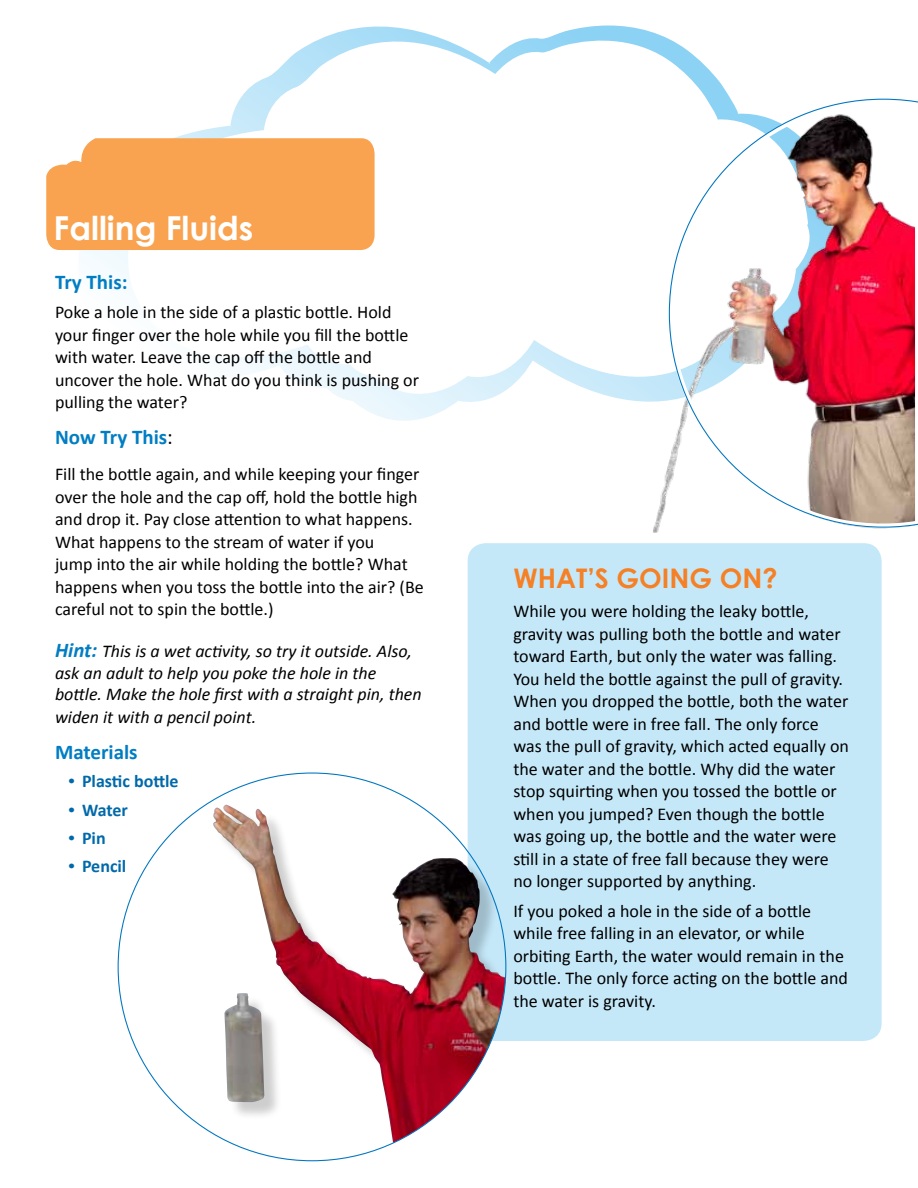
<style>
.page{position:relative;width:918px;height:1188px;background:#fff}
.page>*{position:absolute;margin:0;border:0;box-sizing:border-box;transform-origin:0 0}
.t1{font:700 33px "Century Gothic";color:#fff}
.t2{font:700 27px "Century Gothic";color:#f58025}
.t3{font:700 21px "Calibri";color:#007dc3}
.t4{font:18px/22.5px "Calibri";color:#000}
.t5{font:italic 18px/21.6px "Calibri";color:#000}
.t6{font:700 18px "Calibri";color:#0069aa}
.s1{font-weight:400;color:#000}
.s2{font-weight:700;font-size:21px;color:#007dc3}
.s3{font-family:"Times New Roman"}
</style>
<div class="page">
<svg style="left:82px;top:25px;width:629px;height:396px"></svg>
<img style="left:601px;top:72px;width:293px;height:461px">
<svg style="left:797px;top:528px;width:97px;height:18px"></svg>
<div style="left:468px;top:543px;width:414px;height:498px;background:#c5e8f9;border-radius:18px"></div>
<div style="left:46px;top:138px;width:329px;height:112px;background:#f9a350"></div>
<img style="left:669px;top:99px;width:249px;height:429px">
<svg style="left:783px;top:185px;width:22px;height:13px"></svg>
<div style="left:195px;top:807px;width:311px;height:354px;background:#000;opacity:.2"></div>
<p class="t1" style="left:54px;top:203px;width:201px">Falling Fluids</p>
<h3 class="t3" style="left:55px;top:269px;width:74px">Try This:</h3>
<p class="t4" style="left:55px;top:300px;width:365px">Poke a hole in the side of a plastic bottle. Hold your finger over the hole while you fill the bottle with water. Leave the cap off the bottle and uncover the hole. What do you think is pushing or pulling the water?</p>
<h3 class="t3" style="left:55px;top:424px;width:119px">Now Try This<span class="s1">:</span></h3>
<p class="t4" style="left:55px;top:462px;width:370px">Fill the bottle again, and while keeping your finger over the hole and the cap off, hold the bottle high and drop it. Pay close attention to what happens.<br>What happens to the stream of water if you<br>jump into the air while holding the bottle? What happens when you toss the bottle into the air? (Be careful not to spin the bottle.)</p>
<p class="t5" style="left:55px;top:640px;width:368px"><span class="s2">Hint:</span> This is a wet activity, so try it outside. Also, ask an adult to help you poke the hole in the bottle. Make the hole first with a straight pin, then</p>
<p class="t5" style="left:55px;top:705px;width:203px">widen it with a pencil point.</p>
<h3 class="t3" style="left:55px;top:739px;width:84px">Materials</h3>
<p class="t6" style="left:69px;top:770px;width:112px"><span class="s3">•</span> Plastic bottle</p>
<p class="t6" style="left:69px;top:798px;width:61px"><span class="s3">•</span> Water</p>
<p class="t6" style="left:69px;top:827px;width:39px"><span class="s3">•</span> Pin</p>
<p class="t6" style="left:69px;top:855px;width:59px"><span class="s3">•</span> Pencil</p>
<h2 class="t2" style="left:513px;top:558px;width:266px">WHAT’S GOING ON?</h2>
<p class="t4" style="left:513px;top:599px;width:329px">While you were holding the leaky bottle, gravity was pulling both the bottle and water</p>
<p class="t4" style="left:513px;top:644px;width:325px">toward Earth, but only the water was falling.</p>
<p class="t4" style="left:513px;top:667px;width:337px">You held the bottle against the pull of gravity.<br>When you dropped the bottle, both the water and bottle were in free fall. The only force was the pull of gravity, which acted equally on the water and the bottle. Why did the water</p>
<p class="t4" style="left:513px;top:779px;width:325px">stop squirting when you tossed the bottle or when you jumped? Even though the bottle was going up, the bottle and the water were still in a state of free fall because they were</p>
<p class="t4" style="left:513px;top:869px;width:244px">no longer supported by anything.</p>
<p class="t4" style="left:513px;top:899px;width:336px">If you poked a hole in the side of a bottle while free falling in an elevator, or while orbiting Earth, the water would remain in the bottle. The only force acting on the bottle and the water is gravity.</p>
</div>
